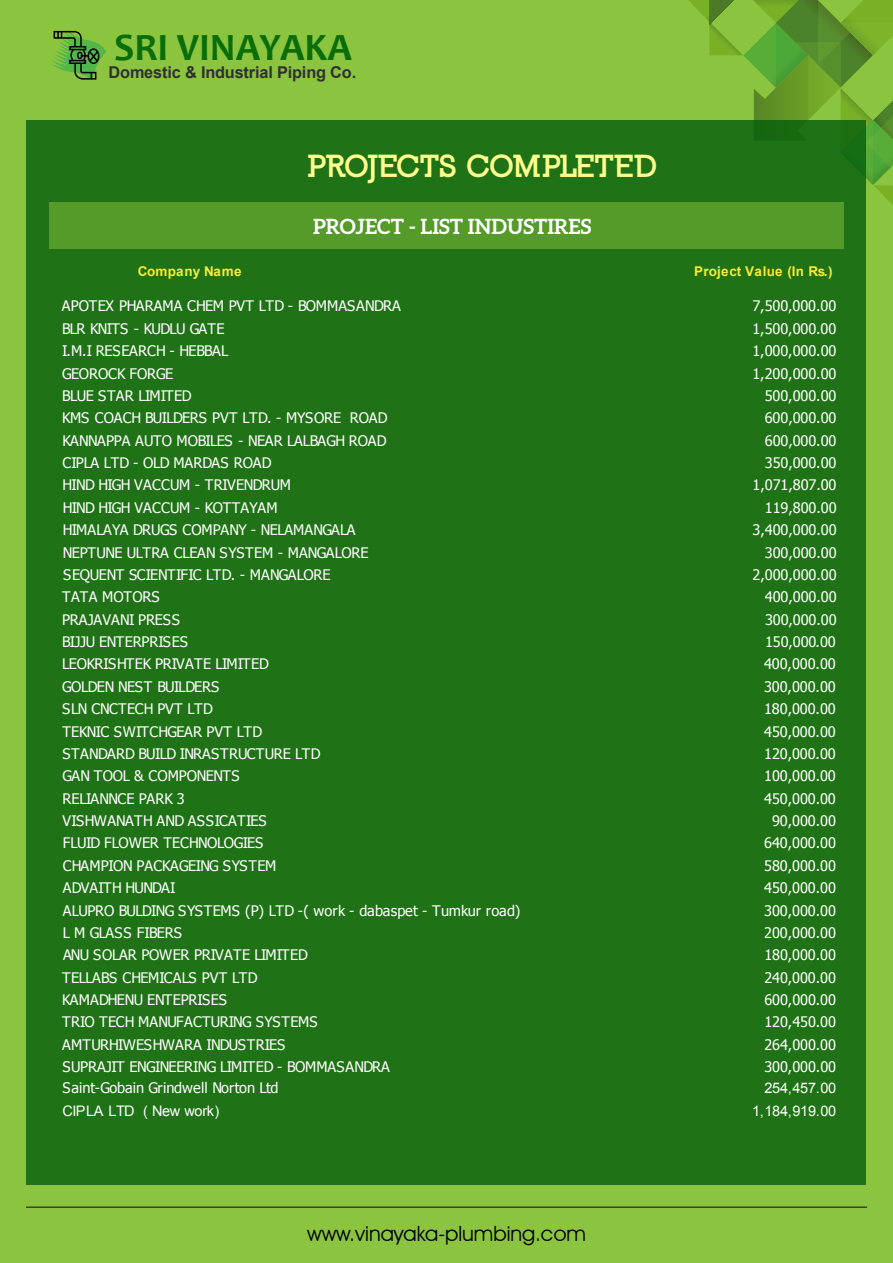
<style>
.page{position:relative;width:893px;height:1263px;background:#fff}
.page>*{position:absolute;margin:0;border:0;box-sizing:border-box;transform-origin:0 0}
.t1{font:700 38.85px "Candara";color:#096e09}
.t2{font:900 30px "Nilland";letter-spacing:-.03em;color:#ffff8d}
.t3{font:21px "Avant Garde IT Cby BT";color:#000}
.t4{font:700 21px "Aleo";color:#fff}
.t5{font:700 16.35px "Arial";letter-spacing:-.01em;color:#303030}
.t6{font:14.55px/22.4px "Tahoma";letter-spacing:-.005em;color:#fff}
.t7{font:14.55px/22.4px "Arial";letter-spacing:-.015em;color:#fff;text-align:right}
.t8{font:700 13.5px "Arial";letter-spacing:.025em;color:#f9ec31}
.t9{font:700 13.5px "Arial";letter-spacing:.005em;color:#f9ec31}
</style>
<div class="page">
<div style="left:0;top:0;width:893px;height:1262px;background:#8bc53f"></div>
<svg style="left:51px;top:30px;width:55px;height:50px"></svg>
<svg style="left:689px;top:0;width:204px;height:205px"></svg>
<div style="left:27px;top:120px;width:839px;height:1064px;background:#1f7215"></div>
<div style="left:49px;top:202px;width:795px;height:47px;background:#549b29"></div>
<hr style="left:26px;top:1206px;width:841px;height:2px;background:#404041">
<h1 class="t1" style="left:114px;top:23px;width:239px">SRI VINAYAKA</h1>
<p class="t5" style="left:109px;top:61px;width:249px">Domestic &amp; Industrial Piping Co.</p>
<h2 class="t2" style="left:309px;top:147px;width:352px">PROJECTS COMPLETED</h2>
<h3 class="t4" style="left:313px;top:215px;width:280px">PROJECT - LIST INDUSTIRES</h3>
<p class="t9" style="left:138px;top:263px;width:105px">Company Name</p>
<p class="t8" style="left:694px;top:263px;width:140px">Project Value (In Rs.)</p>
<p class="t6" style="left:62px;top:294px;width:460px">APOTEX PHARAMA CHEM PVT LTD - BOMMASANDRA<br>BLR KNITS - KUDLU GATE<br>I.M.I RESEARCH - HEBBAL<br>GEOROCK FORGE<br>BLUE STAR LIMITED<br>KMS COACH BUILDERS PVT LTD. - MYSORE ROAD<br>KANNAPPA AUTO MOBILES - NEAR LALBAGH ROAD<br>CIPLA LTD - OLD MARDAS ROAD<br>HIND HIGH VACCUM - TRIVENDRUM<br>HIND HIGH VACCUM - KOTTAYAM<br>HIMALAYA DRUGS COMPANY - NELAMANGALA<br>NEPTUNE ULTRA CLEAN SYSTEM - MANGALORE<br>SEQUENT SCIENTIFIC LTD. - MANGALORE<br>TATA MOTORS<br>PRAJAVANI PRESS<br>BIJJU ENTERPRISES<br>LEOKRISHTEK PRIVATE LIMITED<br>GOLDEN NEST BUILDERS<br>SLN CNCTECH PVT LTD<br>TEKNIC SWITCHGEAR PVT LTD<br>STANDARD BUILD INRASTRUCTURE LTD<br>GAN TOOL &amp; COMPONENTS<br>RELIANNCE PARK 3<br>VISHWANATH AND ASSICATIES<br>FLUID FLOWER TECHNOLOGIES<br>CHAMPION PACKAGEING SYSTEM<br>ADVAITH HUNDAI<br>ALUPRO BULDING SYSTEMS (P) LTD -( work - dabaspet - Tumkur road)<br>L M GLASS FIBERS<br>ANU SOLAR POWER PRIVATE LIMITED<br>TELLABS CHEMICALS PVT LTD<br>KAMADHENU ENTEPRISES<br>TRIO TECH MANUFACTURING SYSTEMS<br>AMTURHIWESHWARA INDUSTRIES<br>SUPRAJIT ENGINEERING LIMITED - BOMMASANDRA<br>Saint-Gobain Grindwell Norton Ltd</p>
<p class="t7" style="left:63px;top:1100px;width:158px">CIPLA LTD ( New work)</p>
<p class="t6" style="left:752px;top:294px;width:86px;text-align:right">7,500,000.00<br>1,500,000.00<br>1,000,000.00<br>1,200,000.00<br>500,000.00<br>600,000.00<br>600,000.00<br>350,000.00<br>1,071,807.00<br>119,800.00<br>3,400,000.00<br>300,000.00<br>2,000,000.00<br>400,000.00<br>300,000.00<br>150,000.00<br>400,000.00<br>300,000.00<br>180,000.00<br>450,000.00<br>120,000.00<br>100,000.00<br>450,000.00<br>90,000.00<br>640,000.00<br>580,000.00<br>450,000.00<br>300,000.00<br>200,000.00<br>180,000.00<br>240,000.00<br>600,000.00<br>120,450.00<br>264,000.00<br>300,000.00</p>
<p class="t7" style="left:752px;top:1077px;width:86px">254,457.00<br>1,184,919.00</p>
<h3 class="t3" style="left:307px;top:1220px;width:280px">www.vinayaka-plumbing.com</h3>
</div>
